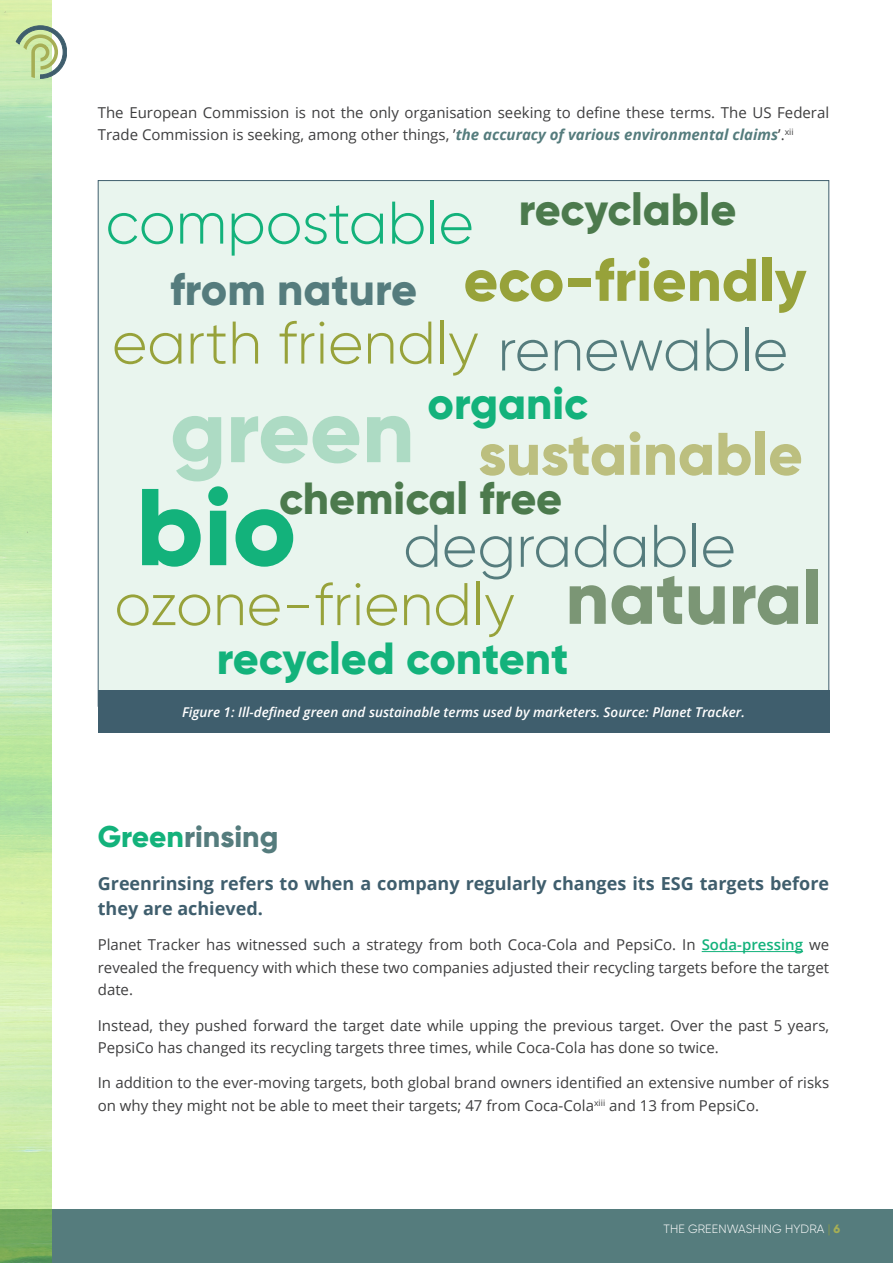
<style>
.page{position:relative;width:893px;height:1263px;background:#fff}
.page>*{position:absolute;margin:0;border:0;box-sizing:border-box;transform-origin:0 0}
.t1{font:800 108.9px "Gilroy";color:#13b27b}
.t2{font:800 90px "Gilroy";color:#addbc4}
.t3{font:800 75px "Gilroy";color:#7b9675}
.t4{font:300 60px "Gilroy";color:#97a23a}
.t5{font:300 60px "Gilroy";color:#557c7d}
.t6{font:800 60px "Gilroy";color:#97a23a}
.t7{font:300 60px "Gilroy";color:#13b27b}
.t8{font:800 60px "Gilroy";color:#bcbf7f}
.t9{font:800 45px "Gilroy";color:#4c7a4d}
.t10{font:800 45px "Gilroy";color:#13b27b}
.t11{font:800 45px "Gilroy";color:#557c7d}
.t12{font:800 30px "Gilroy";color:#557c7d}
.t13{font:700 18px/25.5px "Open Sans";color:#3f5e6d}
.t14{font:15px/22.5px "Open Sans";color:#3e3e3f}
.t15{font:italic 600 13.5px "Open Sans";color:#fff}
.t16{font:300 12px "Gilroy";letter-spacing:.01em;color:#fff}
.s1{font-weight:700;font-style:italic;color:#557c7d}
.s2{color:#13b27b}
.s3{font-weight:600;color:#13b27b}
.s4{color:#97a23a}
.s5{font-weight:800;color:#a6ae55}
</style>
<div class="page">
<div style="left:0;top:1210px;width:893px;height:53px;background:#557c7d"></div>
<img style="left:0;top:0;width:51px;height:1262px">
<svg style="left:16px;top:26px;width:51px;height:53px"></svg>
<div style="left:98px;top:180px;width:731px;height:527px;background:#e9f5ee;border:1px solid #3f5e6d"></div>
<div style="left:98px;top:691px;width:731px;height:42px;background:#3f5e6d"></div>
<hr style="left:702px;top:951px;width:101px;height:1px;background:#13b27b">
<p class="t14" style="left:98px;top:101px;width:733px">The European Commission is not the only organisation seeking to define these terms. The US Federal<br>Trade Commission is seeking, among other things, ’<span class="s1">the accuracy of various environmental claims</span>’.<sup>xii</sup></p>
<p class="t9" style="left:519px;top:181px;width:219px">recyclable</p>
<p class="t7" style="left:106px;top:186px;width:370px">compostable</p>
<p class="t11" style="left:170px;top:261px;width:249px">from nature</p>
<p class="t6" style="left:463px;top:242px;width:345px">eco-friendly</p>
<p class="t4" style="left:112px;top:306px;width:368px">earth friendly</p>
<p class="t5" style="left:497px;top:313px;width:292px">renewable</p>
<p class="t10" style="left:428px;top:375px;width:162px">organic</p>
<p class="t2" style="left:170px;top:374px;width:246px">green</p>
<p class="t8" style="left:478px;top:416px;width:326px">sustainable</p>
<p class="t9" style="left:279px;top:470px;width:285px">chemical free</p>
<p class="t1" style="left:136px;top:458px;width:162px">bio</p>
<p class="t5" style="left:403px;top:509px;width:334px">degradable</p>
<p class="t3" style="left:566px;top:550px;width:258px">natural</p>
<p class="t4" style="left:114px;top:567px;width:402px">ozone-friendly</p>
<p class="t10" style="left:217px;top:629px;width:353px">recycled content</p>
<p class="t15" style="left:182px;top:703px;width:564px">Figure 1: Ill-defined green and sustainable terms used by marketers. Source: Planet Tracker.</p>
<p class="t12" style="left:98px;top:818px;width:182px"><span class="s2">Green</span>rinsing</p>
<p class="t13" style="left:98px;top:870px;width:733px">Greenrinsing refers to when a company regularly changes its ESG targets before they are achieved.</p>
<p class="t14" style="left:98px;top:933px;width:733px;text-align:justify">Planet Tracker has witnessed such a strategy from both Coca-Cola and PepsiCo. In <span class="s3">Soda-pressing</span> we revealed the frequency with which these two companies adjusted their recycling targets before the target date.</p>
<p class="t14" style="left:98px;top:1014px;width:733px">Instead, they pushed forward the target date while upping the previous target. Over the past 5 years,<br>PepsiCo has changed its recycling targets three times, while Coca-Cola has done so twice.</p>
<p class="t14" style="left:98px;top:1071px;width:733px">In addition to the ever-moving targets, both global brand owners identified an extensive number of risks on why they might not be able to meet their targets; 47 from Coca-Cola<sup>xiii</sup> and 13 from PepsiCo.</p>
<p class="t16" style="left:663px;top:1222px;width:178px">THE GREENWASHING HYDRA <span class="s4">|</span> <span class="s5">6</span></p>
</div>
